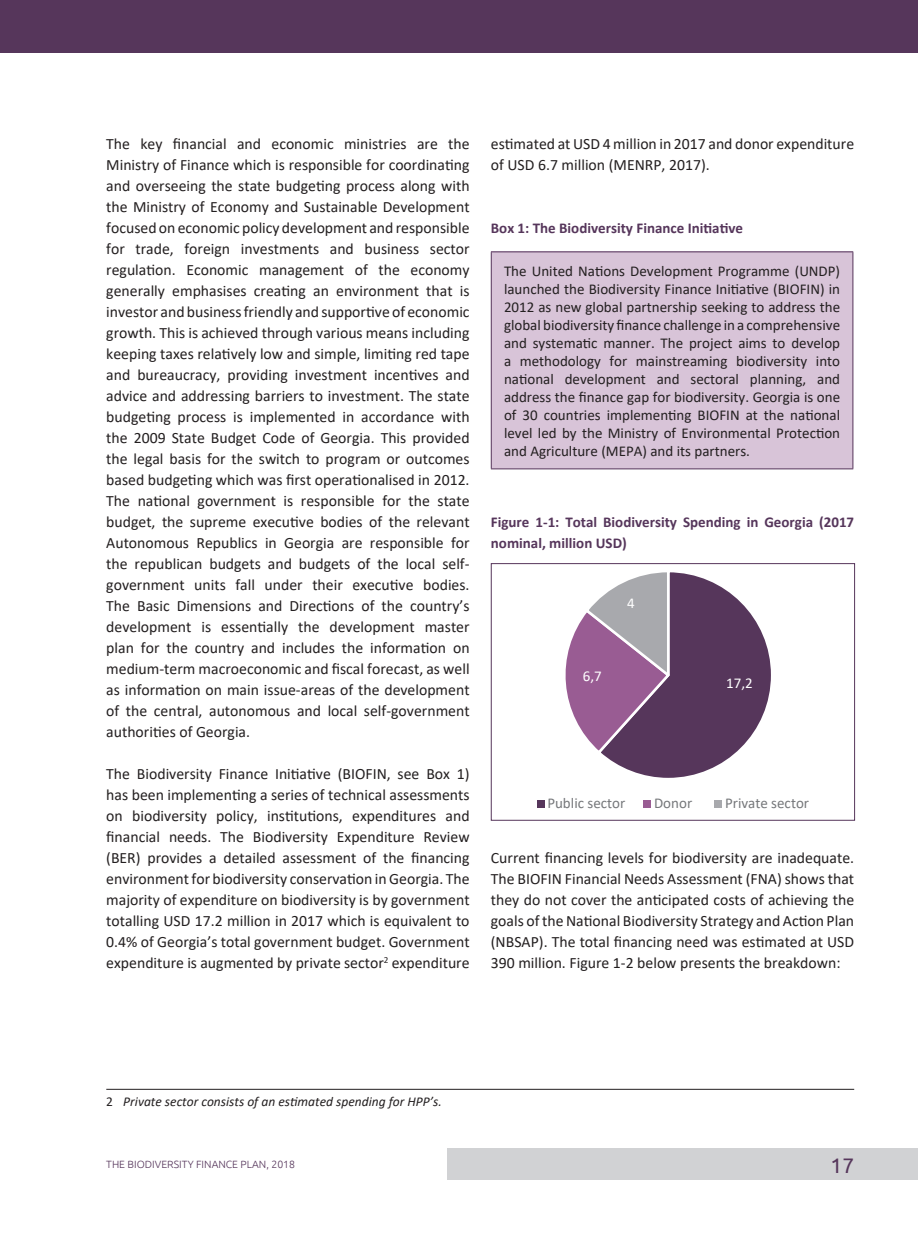
<style>
.page{position:relative;width:918px;height:1234px;background:#fff}
.page>*{position:absolute;margin:0;border:0;box-sizing:border-box;transform-origin:0 0}
.t1{font:21px "Ubuntu";color:#56365b}
.t2{font:15.75px/21px "Calibri";color:#231f20;text-align:justify}
.t3{font:15px/18px "Calibri";color:#231f20;text-align:justify}
.t4{font:700 15px/21px "Calibri";color:#56365b}
.t5{font:15px "Calibri";color:#76787b}
.t6{font:15px "Calibri";color:#fff}
.t7{font:italic 13.5px "Calibri";color:#231f20}
.t8{font:300 10.5px "Ubuntu";color:#56365b}
.s1{font-style:normal}
</style>
<div class="page">
<div style="left:448px;top:1148px;width:470px;height:31px;background:#d1d2d4"></div>
<div style="left:0;top:0;width:918px;height:53px;background:#56365b"></div>
<hr style="left:106px;top:1088px;width:748px;height:1px;background:#231f20">
<div style="left:491px;top:252px;width:362px;height:217px;background:#d8c4d8"></div>
<hr style="left:491px;top:251px;width:362px;height:1px;background:#56365b">
<hr style="left:491px;top:252px;width:1px;height:216px;background:#56365b">
<hr style="left:853px;top:252px;width:1px;height:216px;background:#56365b">
<hr style="left:491px;top:468px;width:362px;height:1px;background:#56365b">
<svg style="left:565px;top:572px;width:206px;height:206px"></svg>
<div style="left:537px;top:800px;width:7px;height:7px;background:#56365b"></div>
<div style="left:644px;top:800px;width:7px;height:7px;background:#995c93"></div>
<div style="left:714px;top:800px;width:8px;height:7px;background:#a8a9ad"></div>
<div style="left:491px;top:563px;width:364px;height:257px;border:1px solid #56365b"></div>
<p class="t2" style="left:106px;top:132px;width:365px">The key financial and economic ministries are the Ministry of Finance which is responsible for coordinating and overseeing the state budgeting process along with the Ministry of Economy and Sustainable Development focused on economic policy development and responsible for trade, foreign investments and business sector regulation. Economic management of the economy generally emphasises creating an environment that is investor and business friendly and supportive of economic growth. This is achieved through various means including keeping taxes relatively low and simple, limiting red tape and bureaucracy, providing investment incentives and advice and addressing barriers to investment. The state budgeting process is implemented in accordance with the 2009 State Budget Code of Georgia. This provided the legal basis for the switch to program or outcomes based budgeting which was first operationalised in 2012.<br>The national government is responsible for the state budget, the supreme executive bodies of the relevant Autonomous Republics in Georgia are responsible for the republican budgets and budgets of the local self&shy;government units fall under their executive bodies.<br>The Basic Dimensions and Directions of the country’s development is essentially the development master plan for the country and includes the information on medium-term macroeconomic and fiscal forecast, as well as information on main issue-areas of the development of the central, autonomous and local self-government authorities of Georgia.</p>
<p class="t2" style="left:106px;top:762px;width:365px">The Biodiversity Finance Initiative (BIOFIN, see Box 1) has been implementing a series of technical assessments on biodiversity policy, institutions, expenditures and financial needs. The Biodiversity Expenditure Review (BER) provides a detailed assessment of the financing environment for biodiversity conservation in Georgia. The majority of expenditure on biodiversity is by government totalling USD 17.2 million in 2017 which is equivalent to 0.4% of Georgia’s total government budget. Government expenditure is augmented by private sector<sup>2</sup> expenditure</p>
<p class="t2" style="left:491px;top:132px;width:365px">estimated at USD 4 million in 2017 and donor expenditure of USD 6.7 million (MENRP, 2017).</p>
<p class="t4" style="left:491px;top:217px;width:254px">Box 1: The Biodiversity Finance Initiative</p>
<p class="t3" style="left:504px;top:261px;width:338px">The United Nations Development Programme (UNDP) launched the Biodiversity Finance Initiative (BIOFIN) in 2012 as new global partnership seeking to address the global biodiversity finance challenge in a comprehensive and systematic manner. The project aims to develop a methodology for mainstreaming biodiversity into national development and sectoral planning, and address the finance gap for biodiversity. Georgia is one of 30 countries implementing BIOFIN at the national level led by the Ministry of Environmental Protection and Agriculture (MEPA) and its partners.</p>
<p class="t4" style="left:491px;top:511px;width:365px">Figure 1-1: Total Biodiversity Spending in Georgia (2017 nominal, million USD)</p>
<p class="t6" style="left:583px;top:666px;width:20px">6,7</p>
<p class="t6" style="left:627px;top:592px;width:9px">4</p>
<p class="t6" style="left:726px;top:673px;width:28px">17,2</p>
<p class="t5" style="left:547px;top:792px;width:80px">Public sector</p>
<p class="t5" style="left:654px;top:792px;width:40px">Donor</p>
<p class="t5" style="left:725px;top:792px;width:86px">Private sector</p>
<p class="t2" style="left:491px;top:846px;width:365px">Current financing levels for biodiversity are inadequate.<br>The BIOFIN Financial Needs Assessment (FNA) shows that they do not cover the anticipated costs of achieving the goals of the National Biodiversity Strategy and Action Plan (NBSAP). The total financing need was estimated at USD 390 million. Figure 1-2 below presents the breakdown:</p>
<p class="t7" style="left:106px;top:1092px;width:337px"><span class="s1">2</span> Private sector consists of an estimated spending for HPP’s.</p>
<p class="t8" style="left:106px;top:1158px;width:190px">THE BIODIVERSITY FINANCE PLAN, 2018</p>
<h1 class="t1" style="left:831px;top:1151px;width:25px">17</h1>
</div>
